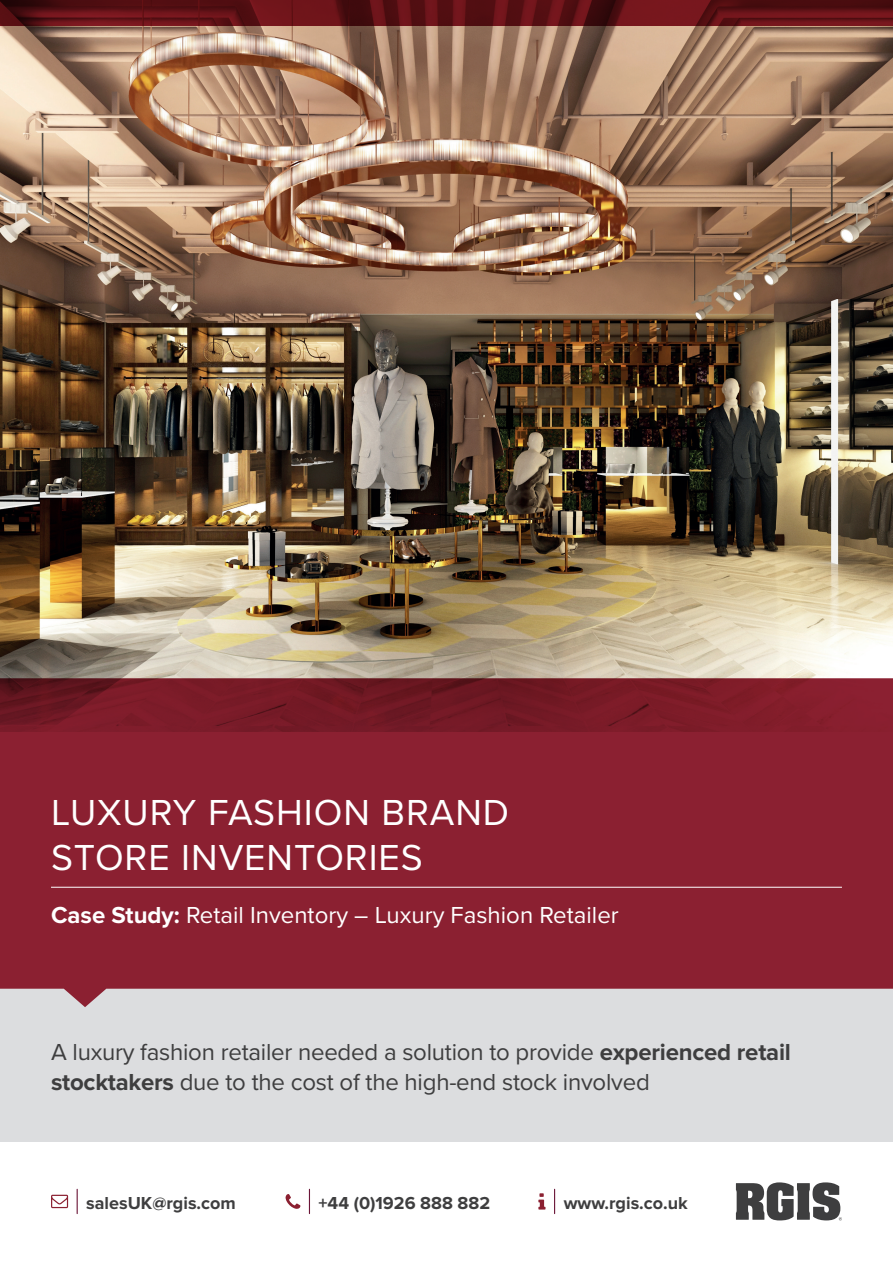
<style>
.page{position:relative;width:893px;height:1263px;background:#fff}
.page>*{position:absolute;margin:0;border:0;box-sizing:border-box;transform-origin:0 0}
.t1{font:37.5px/45px "Proxima Nova";letter-spacing:.025em;color:#fff}
.t2{font:24px/30px "Proxima Nova";letter-spacing:-.01em;color:#3e3e3f}
.t3{font:24px "Proxima Nova";color:#fff}
.t4{font:700 18px "Proxima Nova";color:#3e3e3f}
.s1{font-weight:700}
</style>
<div class="page">
<svg style="left:554px;top:1189px;width:1px;height:24px"></svg>
<svg style="left:538px;top:1193px;width:7px;height:16px"></svg>
<svg style="left:77px;top:1189px;width:1px;height:24px"></svg>
<svg style="left:51px;top:1195px;width:17px;height:13px"></svg>
<svg style="left:309px;top:1189px;width:1px;height:24px"></svg>
<svg style="left:286px;top:1194px;width:14px;height:15px"></svg>
<svg style="left:736px;top:1182px;width:106px;height:38px"></svg>
<div style="left:0;top:989px;width:893px;height:153px;background:#dcdddf"></div>
<svg style="left:0;top:731px;width:893px;height:276px;background:#902c3c"></svg>
<hr style="left:51px;top:887px;width:791px;height:1px;background:#fff">
<img style="left:0;top:26px;width:893px;height:705px">
<svg style="left:0;top:0;width:893px;height:26px;background:#5e1116"></svg>
<h1 class="t1" style="left:51px;top:788px;width:460px">LUXURY FASHION BRAND<br>STORE INVENTORIES</h1>
<p class="t3" style="left:51px;top:897px;width:569px"><span class="s1">Case Study:</span> Retail Inventory – Luxury Fashion Retailer</p>
<p class="t2" style="left:51px;top:1036px;width:741px">A luxury fashion retailer needed a solution to provide <span class="s1">experienced retail stocktakers</span> due to the cost of the high-end stock involved</p>
<p class="t4" style="left:86px;top:1192px;width:151px">salesUK@rgis.com</p>
<p class="t4" style="left:319px;top:1192px;width:173px">+44 (0)1926 888 882</p>
<p class="t4" style="left:564px;top:1192px;width:126px">www.rgis.co.uk</p>
</div>
